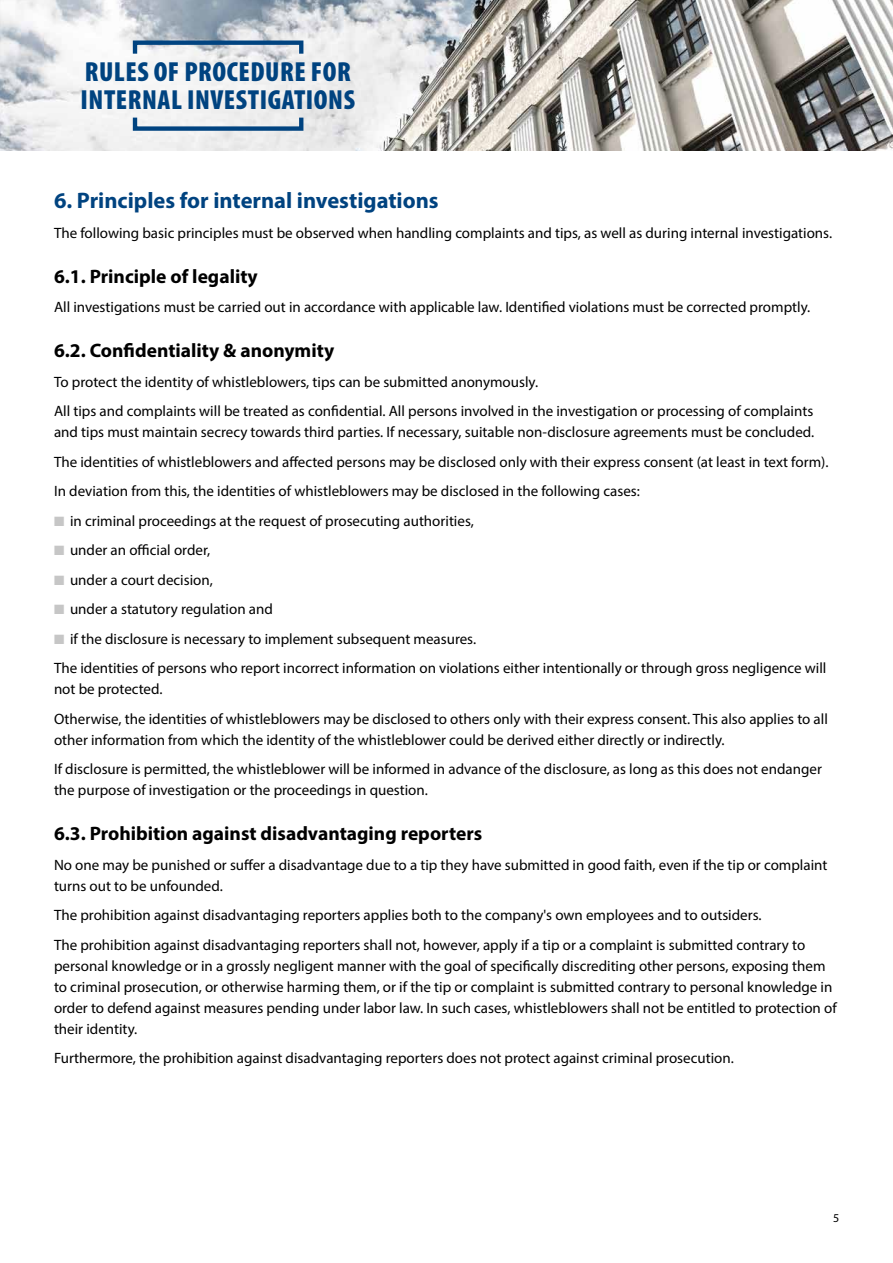
<style>
.page{position:relative;width:893px;height:1263px;background:#fff}
.page>*{position:absolute;margin:0;border:0;box-sizing:border-box;transform-origin:0 0}
.t1{font:900 condensed 27.75px/27.8px "Myriad Pro";letter-spacing:.02em;color:#004380}
.t2{font:700 22.5px "Myriad Pro";color:#004380}
.t3{font:700 19.5px "Myriad Pro";color:#000}
.t4{font:15px/29.5px "Myriad Pro";color:#000}
.t5{font:12px "Myriad Pro";color:#000}
.s1{color:#c6c6c6}
</style>
<div class="page">
<img style="left:0;top:0;width:893px;height:151px">
<div style="left:133px;top:41px;width:170px;height:15px;border:4px solid #004380"></div>
<div style="left:133px;top:115px;width:170px;height:16px;border:4px solid #004380"></div>
<h1 class="t1" style="left:81px;top:57px;width:276px">RULES OF PROCEDURE FOR<br>INTERNAL INVESTIGATIONS</h1>
<h2 class="t2" style="left:54px;top:186px;width:386px">6. Principles for internal investigations</h2>
<p class="t4" style="left:54px;top:218px;width:780px">The following basic principles must be observed when handling complaints and tips, as well as during internal investigations.</p>
<h3 class="t3" style="left:54px;top:263px;width:205px">6.1. Principle of legality</h3>
<p class="t4" style="left:54px;top:292px;width:758px">All investigations must be carried out in accordance with applicable law. Identified violations must be corrected promptly.</p>
<h3 class="t3" style="left:54px;top:338px;width:282px">6.2. Confidentiality &amp; anonymity</h3>
<p class="t4" style="left:54px;top:367px;width:761px">To protect the identity of whistleblowers, tips can be submitted anonymously.<br>All tips and complaints will be treated as confidential. All persons involved in the investigation or processing of complaints</p>
<p class="t4" style="left:54px;top:417px;width:776px">and tips must maintain secrecy towards third parties. If necessary, suitable non-disclosure agreements must be concluded.<br>The identities of whistleblowers and affected persons may be disclosed only with their express consent (at least in text form).<br>In deviation from this, the identities of whistleblowers may be disclosed in the following cases:</p>
<p class="t4" style="left:54px;top:506px;width:421px"><span class="s1">■</span> in criminal proceedings at the request of prosecuting authorities,</p>
<p class="t4" style="left:54px;top:535px;width:158px"><span class="s1">■</span> under an official order,</p>
<p class="t4" style="left:54px;top:565px;width:160px"><span class="s1">■</span> under a court decision,</p>
<p class="t4" style="left:54px;top:594px;width:220px"><span class="s1">■</span> under a statutory regulation and</p>
<p class="t4" style="left:54px;top:624px;width:774px"><span class="s1">■</span> if the disclosure is necessary to implement subsequent measures.<br>The identities of persons who report incorrect information on violations either intentionally or through gross negligence will</p>
<p class="t4" style="left:54px;top:674px;width:775px">not be protected.<br>Otherwise, the identities of whistleblowers may be disclosed to others only with their express consent. This also applies to all</p>
<p class="t4" style="left:54px;top:725px;width:769px">other information from which the identity of the whistleblower could be derived either directly or indirectly.<br>If disclosure is permitted, the whistleblower will be informed in advance of the disclosure, as long as this does not endanger</p>
<p class="t4" style="left:54px;top:775px;width:375px">the purpose of investigation or the proceedings in question.</p>
<h3 class="t3" style="left:54px;top:821px;width:430px">6.3. Prohibition against disadvantaging reporters</h3>
<p class="t4" style="left:54px;top:854px;width:775px;line-height:21px">No one may be punished or suffer a disadvantage due to a tip they have submitted in good faith, even if the tip or complaint turns out to be unfounded.</p>
<p class="t4" style="left:54px;top:900px;width:753px">The prohibition against disadvantaging reporters applies both to the company's own employees and to outsiders.<br>The prohibition against disadvantaging reporters shall not, however, apply if a tip or a complaint is submitted contrary to</p>
<p class="t4" style="left:54px;top:955px;width:784px;line-height:21px">personal knowledge or in a grossly negligent manner with the goal of specifically discrediting other persons, exposing them to criminal prosecution, or otherwise harming them, or if the tip or complaint is submitted contrary to personal knowledge in order to defend against measures pending under labor law. In such cases, whistleblowers shall not be entitled to protection of their identity.</p>
<p class="t4" style="left:54px;top:1043px;width:681px">Furthermore, the prohibition against disadvantaging reporters does not protect against criminal prosecution.</p>
<p class="t5" style="left:833px;top:1210px;width:8px">5</p>
</div>
